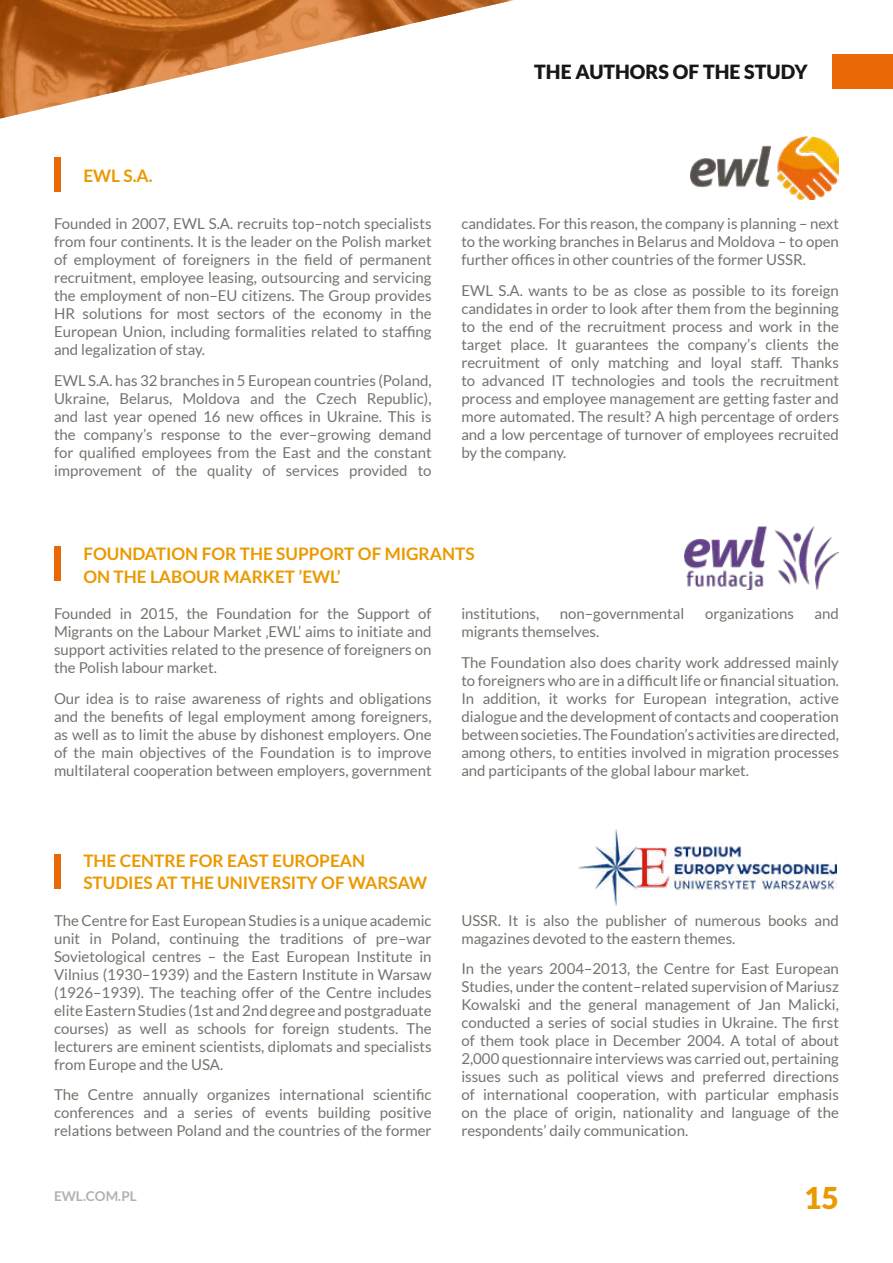
<style>
.page{position:relative;width:893px;height:1263px;background:#fff}
.page>*{position:absolute;margin:0;border:0;box-sizing:border-box;transform-origin:0 0}
.t1{font:900 30px "Lato";color:#eb9900}
.t2{font:900 19.5px "Lato";color:#171618}
.t3{font:700 17.25px/22.5px "Lato";color:#eb9900}
.t4{font:15px/18px "Lato";color:#76726d;text-align:justify}
.t5{font:700 13.5px "Lato";color:#b0b0b1}
</style>
<div class="page">
<div style="left:832px;top:54px;width:61px;height:35px;background:#eb6807"></div>
<svg style="left:0;top:0;width:514px;height:192px"></svg>
<div style="left:54px;top:157px;width:6px;height:35px;background:#eb6807"></div>
<div style="left:54px;top:546px;width:6px;height:35px;background:#eb6807"></div>
<div style="left:54px;top:854px;width:6px;height:34px;background:#eb6807"></div>
<img style="left:685px;top:527px;width:154px;height:62px">
<img style="left:691px;top:137px;width:148px;height:62px">
<img style="left:578px;top:830px;width:259px;height:75px">
<h2 class="t2" style="left:534px;top:64px;width:275px">THE AUTHORS OF THE STUDY</h2>
<p class="t3" style="left:83px;top:165px;width:71px">EWL S.A.</p>
<p class="t4" style="left:54px;top:214px;width:379px">Founded in 2007, EWL S.A. recruits top–notch specialists from four continents. It is the leader on the Polish market of employment of foreigners in the field of permanent recruitment, employee leasing, outsourcing and servicing the employment of non–EU citizens. The Group provides HR solutions for most sectors of the economy in the European Union, including formalities related to staffing and legalization of stay.</p>
<p class="t4" style="left:54px;top:371px;width:379px">EWL S.A. has 32 branches in 5 European countries (Poland, Ukraine, Belarus, Moldova and the Czech Republic), and last year opened 16 new offices in Ukraine. This is the company’s response to the ever–growing demand for qualified employees from the East and the constant improvement of the quality of services provided to</p>
<p class="t4" style="left:461px;top:214px;width:379px">candidates. For this reason, the company is planning – next to the working branches in Belarus and Moldova – to open further offices in other countries of the former USSR.</p>
<p class="t4" style="left:461px;top:281px;width:379px">EWL S.A. wants to be as close as possible to its foreign candidates in order to look after them from the beginning to the end of the recruitment process and work in the target place. It guarantees the company’s clients the recruitment of only matching and loyal staff. Thanks to advanced IT technologies and tools the recruitment process and employee management are getting faster and more automated. The result? A high percentage of orders and a low percentage of turnover of employees recruited by the company.</p>
<p class="t3" style="left:83px;top:544px;width:393px">FOUNDATION FOR THE SUPPORT OF MIGRANTS<br>ON THE LABOUR MARKET ’EWL’</p>
<p class="t4" style="left:54px;top:605px;width:379px">Founded in 2015, the Foundation for the Support of Migrants on the Labour Market ‚EWL’ aims to initiate and support activities related to the presence of foreigners on the Polish labour market.</p>
<p class="t4" style="left:54px;top:689px;width:379px">Our idea is to raise awareness of rights and obligations and the benefits of legal employment among foreigners, as well as to limit the abuse by dishonest employers. One of the main objectives of the Foundation is to improve multilateral cooperation between employers, government</p>
<p class="t4" style="left:461px;top:605px;width:79px">institutions,</p>
<p class="t4" style="left:560px;top:605px;width:126px">non–governmental</p>
<p class="t4" style="left:705px;top:605px;width:90px">organizations</p>
<p class="t4" style="left:815px;top:605px;width:26px">and</p>
<p class="t4" style="left:461px;top:616px;width:379px;line-height:30.8px">migrants themselves.<br>The Foundation also does charity work addressed mainly</p>
<p class="t4" style="left:461px;top:671px;width:379px">to foreigners who are in a difficult life or financial situation.<br>In addition, it works for European integration, active dialogue and the development of contacts and cooperation between societies. The Foundation’s activities are directed, among others, to entities involved in migration processes and participants of the global labour market.</p>
<p class="t3" style="left:83px;top:850px;width:345px">THE CENTRE FOR EAST EUROPEAN<br>STUDIES AT THE UNIVERSITY OF WARSAW</p>
<p class="t4" style="left:54px;top:911px;width:379px">The Centre for East European Studies is a unique academic unit in Poland, continuing the traditions of pre–war Sovietological centres – the East European Institute in Vilnius (1930–1939) and the Eastern Institute in Warsaw (1926–1939). The teaching offer of the Centre includes elite Eastern Studies (1st and 2nd degree and postgraduate courses) as well as schools for foreign students. The lecturers are eminent scientists, diplomats and specialists from Europe and the USA.</p>
<p class="t4" style="left:54px;top:1086px;width:379px">The Centre annually organizes international scientific conferences and a series of events building positive relations between Poland and the countries of the former</p>
<p class="t4" style="left:461px;top:911px;width:379px">USSR. It is also the publisher of numerous books and magazines devoted to the eastern themes.</p>
<p class="t4" style="left:461px;top:960px;width:379px">In the years 2004–2013, the Centre for East European Studies, under the content–related supervision of Mariusz Kowalski and the general management of Jan Malicki, conducted a series of social studies in Ukraine. The first of them took place in December 2004. A total of about 2,000 questionnaire interviews was carried out, pertaining issues such as political views and preferred directions of international cooperation, with particular emphasis on the place of origin, nationality and language of the respondents’ daily communication.</p>
<p class="t5" style="left:54px;top:1189px;width:84px">EWL.COM.PL</p>
<h1 class="t1" style="left:804px;top:1186px;width:36px">15</h1>
</div>
